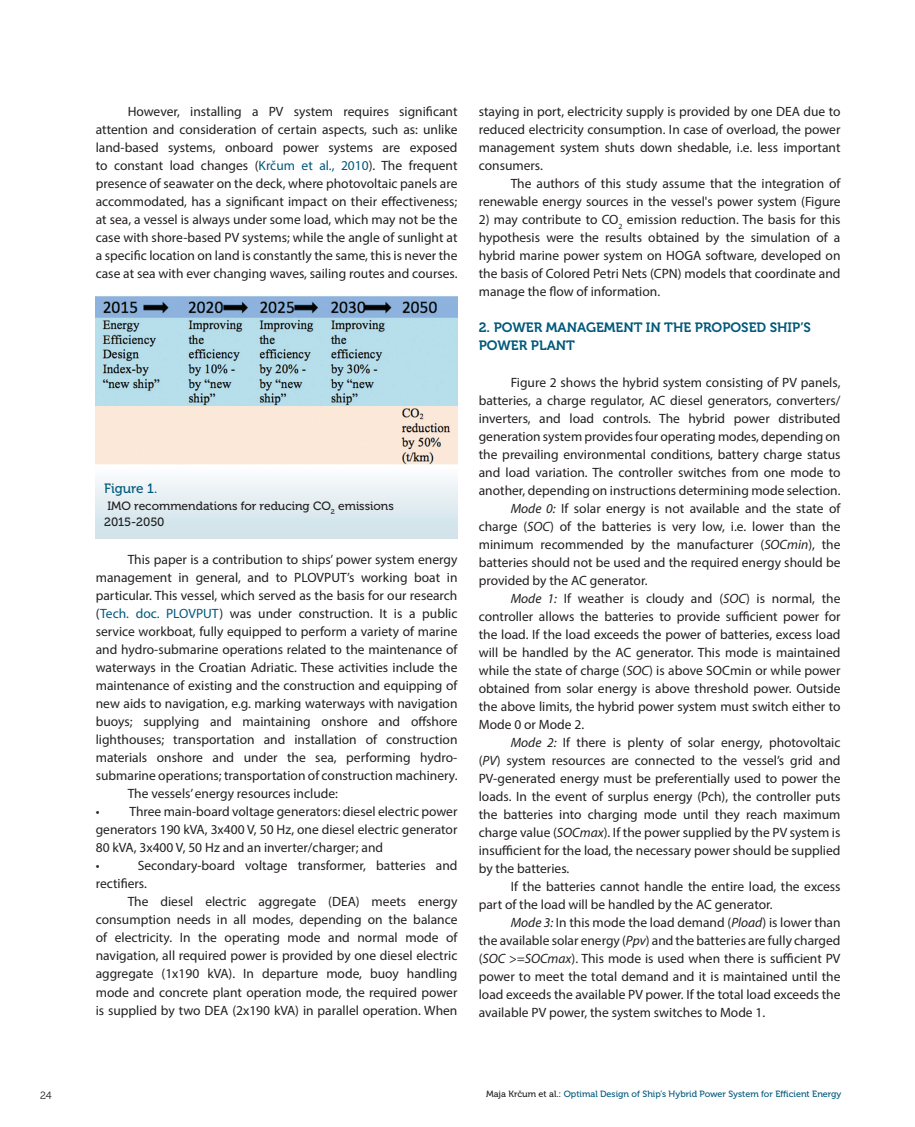
<style>
.page{position:relative;width:915px;height:1127px;background:#fff}
.page>*{position:absolute;margin:0;border:0;box-sizing:border-box;transform-origin:0 0}
.t1{font:13.5px/18px "Myriad Pro";color:#231f20;text-align:justify}
.t2{font:13.5px/18px "Museo 700";color:#00597c}
.t3{font:13.5px "Museo 500";color:#00597c}
.t4{font:12px/16.5px "Museo 500";color:#231f20}
.t5{font:10.5px "Museo 300";color:#231f20}
.t6{font:9px "Museo 500";color:#00597c}
.s1{color:#00597c}
.s2{font-style:italic}
.s3{color:#231f20}
</style>
<div class="page">
<div style="left:96px;top:465px;width:361px;height:74px;background:linear-gradient(to bottom,#fdfdfe,#cde0e8)"></div>
<img style="left:96px;top:296px;width:361px;height:169px">
<p class="t1" style="left:96px;top:103px;width:363px;text-indent:32px">However, installing a PV system requires significant attention and consideration of certain aspects, such as: unlike land-based systems, onboard power systems are exposed to constant load changes (<span class="s1">Krčum et al., 2010</span>). The frequent presence of seawater on the deck, where photovoltaic panels are accommodated, has a significant impact on their effectiveness; at sea, a vessel is always under some load, which may not be the case with shore-based PV systems; while the angle of sunlight at a specific location on land is constantly the same, this is never the case at sea with ever changing waves, sailing routes and courses.</p>
<p class="t3" style="left:104px;top:481px;width:55px">Figure 1.</p>
<p class="t4" style="left:104px;top:498px;width:291px">IMO recommendations for reducing CO<sub>2</sub> emissions<br>2015-2050</p>
<p class="t1" style="left:128px;top:551px;width:331px">This paper is a contribution to ships’ power system energy</p>
<p class="t1" style="left:96px;top:569px;width:363px">management in general, and to PLOVPUT’s working boat in</p>
<p class="t1" style="left:96px;top:587px;width:363px">particular. This vessel, which served as the basis for our research</p>
<p class="t1" style="left:96px;top:605px;width:363px">(<span class="s1">Tech. doc. PLOVPUT</span>) was under construction. It is a public</p>
<p class="t1" style="left:96px;top:623px;width:363px">service workboat, fully equipped to perform a variety of marine</p>
<p class="t1" style="left:96px;top:641px;width:363px">and hydro-submarine operations related to the maintenance of</p>
<p class="t1" style="left:96px;top:659px;width:363px">waterways in the Croatian Adriatic. These activities include the</p>
<p class="t1" style="left:96px;top:677px;width:363px">maintenance of existing and the construction and equipping of</p>
<p class="t1" style="left:96px;top:695px;width:363px">new aids to navigation, e.g. marking waterways with navigation</p>
<p class="t1" style="left:96px;top:713px;width:363px">buoys; supplying and maintaining onshore and offshore</p>
<p class="t1" style="left:96px;top:731px;width:363px">lighthouses; transportation and installation of construction</p>
<p class="t1" style="left:96px;top:749px;width:363px">materials onshore and under the sea, performing hydro-</p>
<p class="t1" style="left:96px;top:767px;width:363px">submarine operations; transportation of construction machinery.</p>
<p class="t1" style="left:128px;top:785px;width:212px">The vessels’ energy resources include:</p>
<p class="t1" style="left:96px;top:803px;width:363px;text-align:left">• Three main-board voltage generators: diesel electric power generators 190 kVA, 3x400 V, 50 Hz, one diesel electric generator 80 kVA, 3x400 V, 50 Hz and an inverter/charger; and<br>•</p>
<p class="t1" style="left:96px;top:857px;width:363px;text-indent:42px">Secondary-board voltage transformer, batteries and rectifiers.</p>
<p class="t1" style="left:96px;top:893px;width:363px;text-indent:32px">The diesel electric aggregate (DEA) meets energy consumption needs in all modes, depending on the balance of electricity. In the operating mode and normal mode of navigation, all required power is provided by one diesel electric aggregate (1x190 kVA). In departure mode, buoy handling mode and concrete plant operation mode, the required power is supplied by two DEA (2x190 kVA) in parallel operation. When</p>
<p class="t1" style="left:478px;top:103px;width:363px">staying in port, electricity supply is provided by one DEA due to reduced electricity consumption. In case of overload, the power management system shuts down shedable, i.e. less important consumers.</p>
<p class="t1" style="left:478px;top:175px;width:363px;text-align:right">The authors of this study assume that the integration of renewable energy sources in the vessel's power system (Figure</p>
<p class="t1" style="left:478px;top:211px;width:363px">2) may contribute to CO<sub>2</sub> emission reduction. The basis for this hypothesis were the results obtained by the simulation of a hybrid marine power system on HOGA software, developed on the basis of Colored Petri Nets (CPN) models that coordinate and manage the flow of information.</p>
<p class="t2" style="left:478px;top:319px;width:333px">2. POWER MANAGEMENT IN THE PROPOSED SHIP’S<br>POWER PLANT</p>
<p class="t1" style="left:510px;top:373px;width:331px">Figure 2 shows the hybrid system consisting of PV panels,</p>
<p class="t1" style="left:478px;top:391px;width:363px">batteries, a charge regulator, AC diesel generators, converters/</p>
<p class="t1" style="left:478px;top:409px;width:363px">inverters, and load controls. The hybrid power distributed</p>
<p class="t1" style="left:478px;top:427px;width:363px">generation system provides four operating modes, depending on</p>
<p class="t1" style="left:478px;top:445px;width:363px">the prevailing environmental conditions, battery charge status</p>
<p class="t1" style="left:478px;top:463px;width:363px">and load variation. The controller switches from one mode to</p>
<p class="t1" style="left:478px;top:481px;width:363px">another, depending on instructions determining mode selection.</p>
<p class="t1" style="left:510px;top:499px;width:331px"><span class="s2">Mode 0:</span> If solar energy is not available and the state of</p>
<p class="t1" style="left:478px;top:517px;width:363px">charge (<span class="s2">SOC</span>) of the batteries is very low, i.e. lower than the</p>
<p class="t1" style="left:478px;top:535px;width:363px">minimum recommended by the manufacturer (<span class="s2">SOCmin</span>), the</p>
<p class="t1" style="left:478px;top:553px;width:363px">batteries should not be used and the required energy should be</p>
<p class="t1" style="left:478px;top:571px;width:170px">provided by the AC generator.</p>
<p class="t1" style="left:510px;top:589px;width:331px"><span class="s2">Mode 1:</span> If weather is cloudy and (<span class="s2">SOC</span>) is normal, the</p>
<p class="t1" style="left:478px;top:607px;width:363px">controller allows the batteries to provide sufficient power for</p>
<p class="t1" style="left:478px;top:625px;width:363px">the load. If the load exceeds the power of batteries, excess load</p>
<p class="t1" style="left:478px;top:643px;width:363px">will be handled by the AC generator. This mode is maintained</p>
<p class="t1" style="left:478px;top:661px;width:363px">while the state of charge (<span class="s2">SOC</span>) is above SOCmin or while power</p>
<p class="t1" style="left:478px;top:679px;width:363px">obtained from solar energy is above threshold power. Outside</p>
<p class="t1" style="left:478px;top:697px;width:363px">the above limits, the hybrid power system must switch either to</p>
<p class="t1" style="left:478px;top:715px;width:107px">Mode 0 or Mode 2.</p>
<p class="t1" style="left:510px;top:733px;width:331px"><span class="s2">Mode 2:</span> If there is plenty of solar energy, photovoltaic</p>
<p class="t1" style="left:478px;top:751px;width:363px">(<span class="s2">PV</span>) system resources are connected to the vessel’s grid and</p>
<p class="t1" style="left:478px;top:769px;width:363px">PV-generated energy must be preferentially used to power the</p>
<p class="t1" style="left:478px;top:787px;width:363px">loads. In the event of surplus energy (Pch), the controller puts</p>
<p class="t1" style="left:478px;top:805px;width:363px">the batteries into charging mode until they reach maximum</p>
<p class="t1" style="left:478px;top:823px;width:363px">charge value (<span class="s2">SOCmax</span>). If the power supplied by the PV system is</p>
<p class="t1" style="left:478px;top:841px;width:363px">insufficient for the load, the necessary power should be supplied</p>
<p class="t1" style="left:478px;top:859px;width:92px">by the batteries.</p>
<p class="t1" style="left:510px;top:877px;width:331px">If the batteries cannot handle the entire load, the excess</p>
<p class="t1" style="left:478px;top:895px;width:295px">part of the load will be handled by the AC generator.</p>
<p class="t1" style="left:510px;top:913px;width:331px"><span class="s2">Mode 3:</span> In this mode the load demand (<span class="s2">Pload</span>) is lower than</p>
<p class="t1" style="left:478px;top:931px;width:363px">the available solar energy (<span class="s2">Ppv</span>) and the batteries are fully charged</p>
<p class="t1" style="left:478px;top:949px;width:363px">(<span class="s2">SOC &gt;=SOCmax</span>). This mode is used when there is sufficient PV</p>
<p class="t1" style="left:478px;top:967px;width:363px">power to meet the total demand and it is maintained until the</p>
<p class="t1" style="left:478px;top:985px;width:363px">load exceeds the available PV power. If the total load exceeds the</p>
<p class="t1" style="left:478px;top:1003px;width:288px">available PV power, the system switches to Mode 1.</p>
<p class="t5" style="left:40px;top:1090px;width:13px">24</p>
<p class="t6" style="left:486px;top:1089px;width:357px"><span class="s3">Maja Krčum et al.:</span> Optimal Design of Ship’s Hybrid Power System for Efficient Energy</p>
</div>
